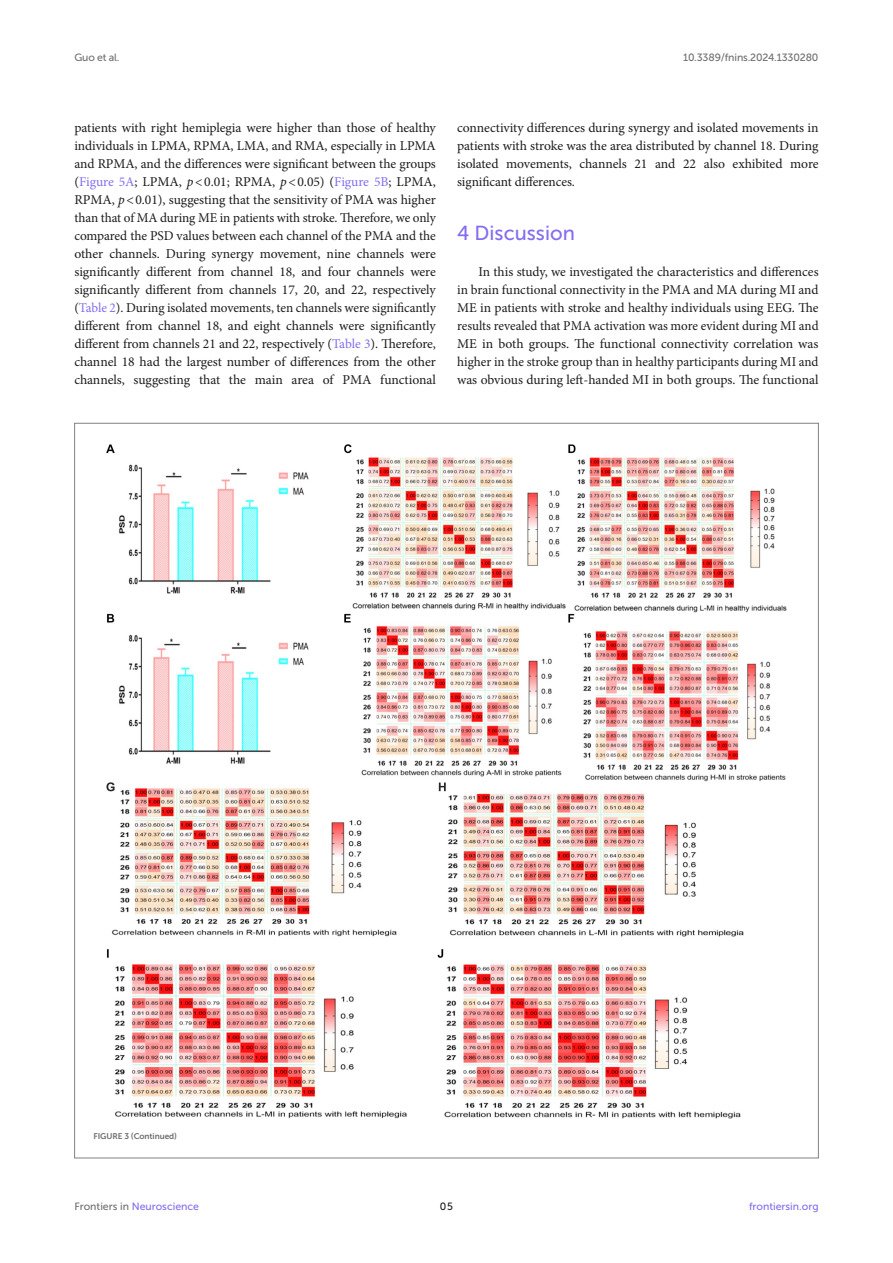
<style>
.page{position:relative;width:893px;height:1263px;background:#fff}
.page>*{position:absolute;margin:0;border:0;box-sizing:border-box;transform-origin:0 0}
.HEAD_1{font:20.25px "Museo Sans 500";color:#856df0}
.TEXT_FLUSH{font:13.5px/18px "Minion Pro";letter-spacing:-.005em;color:#1b1c1b;text-align:justify}
.t1{font:10.5px "Museo Sans 500";color:#856df0}
.t2{font:10.5px "Museo Sans 500";letter-spacing:-.015em;color:#706f70}
.t3{font:10.5px "Museo Sans 500";color:#1b1c1b}
.FIG{font:8.25px "Museo Sans 700";letter-spacing:-.01em;color:#706f70}
.s1{color:#856df0}
.s2{font-style:italic}
.s3{color:#706f70}
</style>
<div class="page">
<img style="left:106px;top:444px;width:681px;height:675px">
<p class="t2" style="left:74px;top:51px;width:47px">Guo et al.</p>
<p class="t2" style="left:683px;top:51px;width:137px">10.3389/fnins.2024.1330280</p>
<p class="TEXT_FLUSH" style="left:74px;top:119px;width:363px">patients with right hemiplegia were higher than those of healthy individuals in LPMA, RPMA, LMA, and RMA, especially in LPMA and RPMA, and the differences were significant between the groups (<span class="s1">Figure 5A</span>; LPMA, <span class="s2">p</span>&lt;0.01; RPMA, <span class="s2">p</span>&lt;0.05) (<span class="s1">Figure 5B</span>; LPMA, RPMA, <span class="s2">p</span>&lt;0.01), suggesting that the sensitivity of PMA was higher than that of MA during ME in patients with stroke. Therefore, we only compared the PSD values between each channel of the PMA and the other channels. During synergy movement, nine channels were significantly different from channel 18, and four channels were significantly different from channels 17, 20, and 22, respectively (<span class="s1">Table 2</span>). During isolated movements, ten channels were significantly different from channel 18, and eight channels were significantly different from channels 21 and 22, respectively (<span class="s1">Table 3</span>). Therefore, channel 18 had the largest number of differences from the other channels, suggesting that the main area of PMA functional</p>
<p class="TEXT_FLUSH" style="left:457px;top:119px;width:363px">connectivity differences during synergy and isolated movements in patients with stroke was the area distributed by channel 18. During isolated movements, channels 21 and 22 also exhibited more significant differences.</p>
<p class="HEAD_1" style="left:457px;top:222px;width:119px">4 Discussion</p>
<p class="TEXT_FLUSH" style="left:457px;top:263px;width:363px;text-indent:21px">In this study, we investigated the characteristics and differences in brain functional connectivity in the PMA and MA during MI and ME in patients with stroke and healthy individuals using EEG. The results revealed that PMA activation was more evident during MI and ME in both groups. The functional connectivity correlation was higher in the stroke group than in healthy participants during MI and was obvious during left-handed MI in both groups. The functional</p>
<p class="FIG" style="left:94px;top:1131px;width:85px">FIGURE 3 (Continued)</p>
<p class="t1" style="left:74px;top:1200px;width:126px"><span class="s3">Frontiers in</span> Neuroscience</p>
<p class="t3" style="left:440px;top:1200px;width:14px">05</p>
<p class="t1" style="left:749px;top:1200px;width:71px">frontiersin.org</p>
</div>
